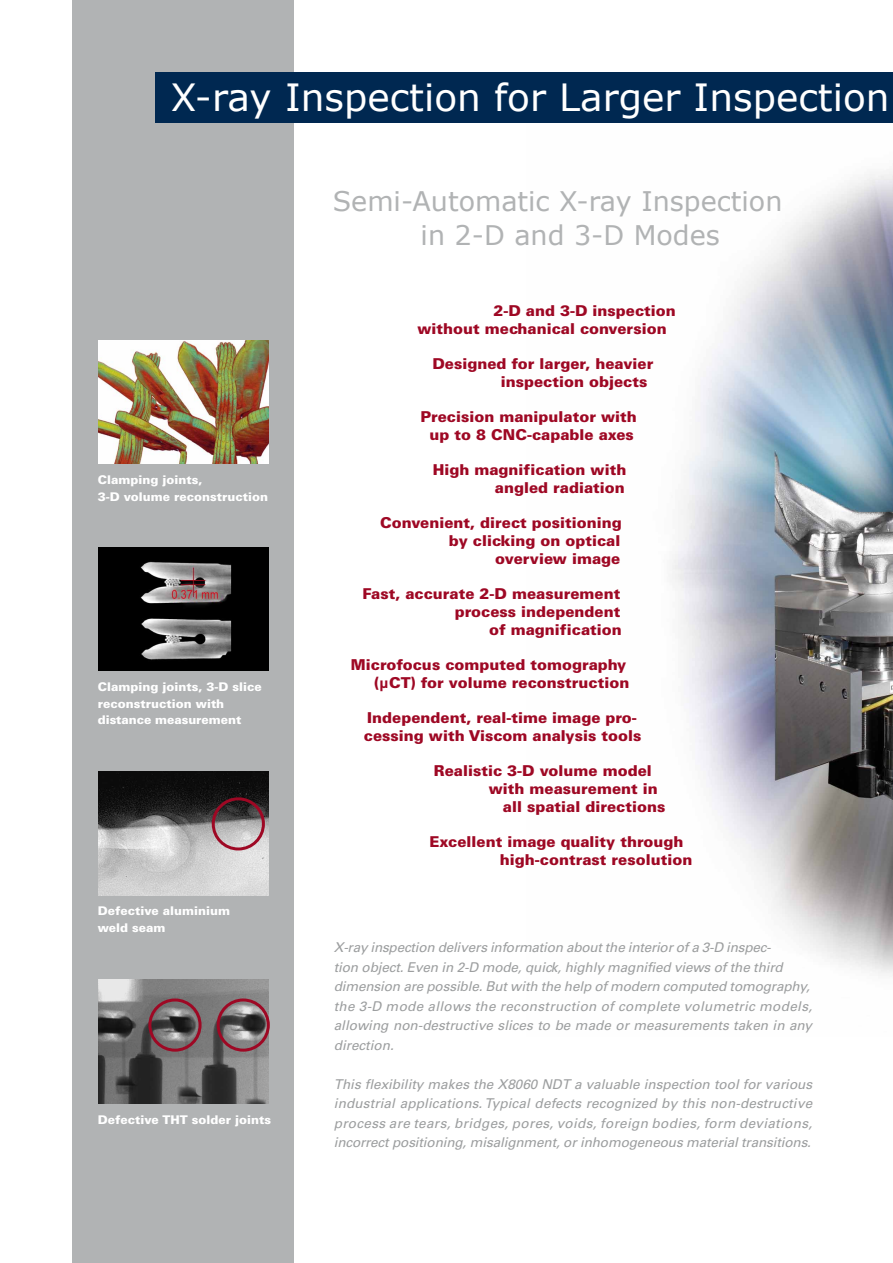
<style>
.page{position:relative;width:893px;height:1263px;background:#fff}
.page>*{position:absolute;margin:0;border:0;box-sizing:border-box;transform-origin:0 0}
._02_Headline_Negativ{font:37.5px "Verdana";color:#fff}
._01_Headline_Innen{font:27px/34.5px "Verdana";color:#b1b3b4}
._04_Aufzählung_rot{font:900 15px/18px "Univers";color:#9e0824}
._03_Fließtext{font:italic 13.5px/19.5px "Univers";letter-spacing:-.01em;color:#9c9e9f}
._05_Bildunterschrift{font:900 12px/16.5px "Univers";color:#fff}
</style>
<div class="page">
<img style="left:672px;top:171px;width:221px;height:805px">
<div style="left:72px;top:0;width:221px;height:1263px;background:#b1b3b4"></div>
<div style="left:155px;top:72px;width:738px;height:51px;background:#002851"></div>
<img style="left:98px;top:340px;width:171px;height:124px">
<img style="left:98px;top:548px;width:171px;height:123px">
<img style="left:98px;top:772px;width:171px;height:123px">
<div style="left:212px;top:797px;width:53px;height:53px;border:3px solid #9e0824;border-radius:50%"></div>
<img style="left:98px;top:979px;width:171px;height:124px">
<div style="left:148px;top:998px;width:54px;height:54px;border:3px solid #9e0824;border-radius:50%"></div>
<div style="left:217px;top:998px;width:53px;height:54px;border:3px solid #9e0824;border-radius:50%"></div>
<p class="_02_Headline_Negativ" style="left:171px;top:71px;width:720px">X-ray Inspection for Larger Inspection</p>
<p class="_05_Bildunterschrift" style="left:98px;top:471px;width:106px">Clamping joints,</p>
<p class="_05_Bildunterschrift" style="left:98px;top:488px;width:172px">3-D volume reconstruction</p>
<p class="_05_Bildunterschrift" style="left:98px;top:678px;width:165px">Clamping joints, 3-D slice reconstruction with distance measurement</p>
<p class="_05_Bildunterschrift" style="left:98px;top:903px;width:134px">Defective aluminium</p>
<p class="_05_Bildunterschrift" style="left:98px;top:919px;width:69px">weld seam</p>
<p class="_05_Bildunterschrift" style="left:98px;top:1111px;width:175px">Defective THT solder joints</p>
<p class="_01_Headline_Innen" style="left:421px;top:183px;width:363px;text-indent:-88px">Semi-Automatic X-ray Inspection in 2-D and 3-D Modes</p>
<p class="_04_Aufzählung_rot" style="left:417px;top:301px;width:260px;text-indent:76px">2-D and 3-D inspection without mechanical conversion</p>
<p class="_04_Aufzählung_rot" style="left:501px;top:354px;width:154px;text-indent:-68px">Designed for larger, heavier inspection objects</p>
<p class="_04_Aufzählung_rot" style="left:421px;top:407px;width:218px;text-align:center">Precision manipulator with up to 8 CNC-capable axes</p>
<p class="_04_Aufzählung_rot" style="left:433px;top:460px;width:195px;text-align:right">High magnification with angled radiation</p>
<p class="_04_Aufzählung_rot" style="left:380px;top:513px;width:243px;text-align:right">Convenient, direct positioning by clicking on optical overview image</p>
<p class="_04_Aufzählung_rot" style="left:362px;top:585px;width:261px;text-align:right">Fast, accurate 2-D measurement process independent<br>of magnification</p>
<p class="_04_Aufzählung_rot" style="left:351px;top:656px;width:280px;text-align:right">Microfocus computed tomography (µCT) for volume reconstruction</p>
<p class="_04_Aufzählung_rot" style="left:364px;top:709px;width:279px">Independent, real-time image pro&shy;cessing with Viscom analysis tools</p>
<p class="_04_Aufzählung_rot" style="left:434px;top:762px;width:219px">Realistic 3-D volume model</p>
<p class="_04_Aufzählung_rot" style="left:489px;top:780px;width:171px">with measurement in</p>
<p class="_04_Aufzählung_rot" style="left:503px;top:798px;width:164px">all spatial directions</p>
<p class="_04_Aufzählung_rot" style="left:500px;top:833px;width:194px;text-indent:-70px">Excellent image quality through high-contrast resolution</p>
<p class="_03_Fließtext" style="left:334px;top:937px;width:480px">X-ray inspection delivers information about the interior of a 3-D inspec-<br>tion object. Even in 2-D mode, quick, highly magnified views of the third dimension are possible. But with the help of modern computed tomography, the 3-D mode allows the reconstruction of complete volumetric models, allowing non-destructive slices to be made or measurements taken in any direction.</p>
<p class="_03_Fließtext" style="left:334px;top:1074px;width:480px;text-align:justify">This flexibility makes the X8060 NDT a valuable inspection tool for various industrial applications. Typical defects recognized by this non-destructive process are tears, bridges, pores, voids, foreign bodies, form deviations, incorrect positioning, misalignment, or inhomogeneous material transitions.</p>
</div>
